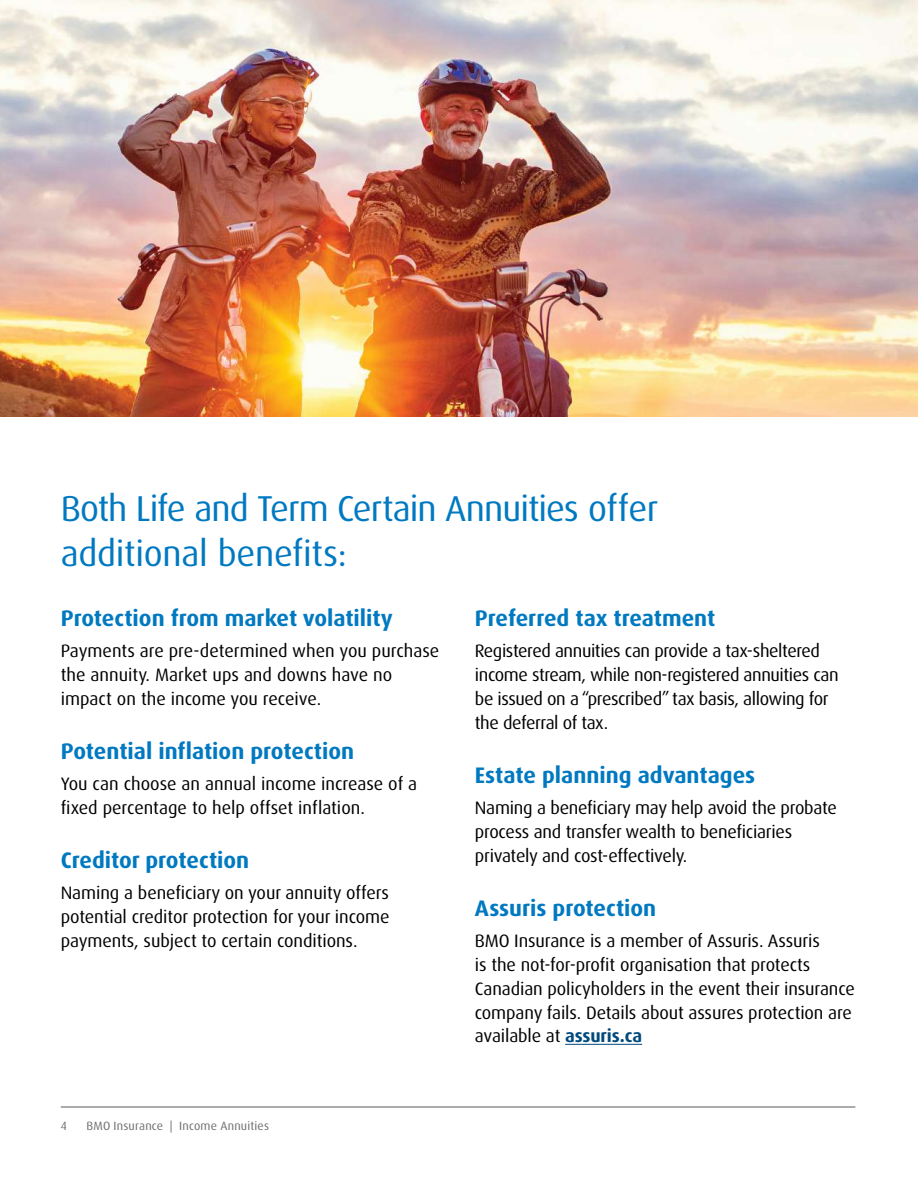
<style>
.page{position:relative;width:918px;height:1188px;background:#fff}
.page>*{position:absolute;margin:0;border:0;box-sizing:border-box;transform-origin:0 0}
.t1{font:36px/45px "Dax Pro";letter-spacing:-.02em;color:#0079c1}
.t2{font:700 22.5px "Dax Pro";color:#0079c1}
.t3{font:18px/24px "Dax Pro";letter-spacing:-.01em;color:#000}
.t4{font:12px "Dax Pro";letter-spacing:.015em;color:#6d6e71}
.s1{font-weight:700;color:#004a7c}
</style>
<div class="page">
<hr style="left:61px;top:1107px;width:794px;height:1px;background:#58595b">
<hr style="left:565px;top:1044px;width:77px;height:1px;background:#004a7c">
<img style="left:0;top:0;width:918px;height:417px">
<h1 class="t1" style="left:61px;top:486px;width:599px">Both Life and Term Certain Annuities offer additional benefits:</h1>
<p class="t2" style="left:61px;top:604px;width:334px">Protection from market volatility</p>
<p class="t3" style="left:61px;top:639px;width:380px">Payments are pre‑determined when you purchase the annuity. Market ups and downs have no impact on the income you receive.</p>
<p class="t2" style="left:61px;top:737px;width:295px">Potential inflation protection</p>
<p class="t3" style="left:61px;top:772px;width:358px">You can choose an annual income increase of a fixed percentage to help offset inflation.</p>
<p class="t2" style="left:61px;top:845px;width:190px">Creditor protection</p>
<p class="t3" style="left:61px;top:880px;width:330px;text-align:justify">Naming a beneficiary on your annuity offers potential creditor protection for your income payments, subject to certain conditions.</p>
<p class="t4" style="left:61px;top:1118px;width:8px">4</p>
<p class="t4" style="left:87px;top:1118px;width:184px">BMO Insurance | Income Annuities</p>
<p class="t2" style="left:475px;top:604px;width:242px">Preferred tax treatment</p>
<p class="t3" style="left:475px;top:639px;width:365px">Registered annuities can provide a tax-sheltered income stream, while non-registered annuities can be issued on a “prescribed” tax basis, allowing for the deferral of tax.</p>
<p class="t2" style="left:475px;top:761px;width:282px">Estate planning advantages</p>
<p class="t3" style="left:475px;top:796px;width:363px">Naming a beneficiary may help avoid the probate process and transfer wealth to beneficiaries privately and cost‑effectively.</p>
<p class="t2" style="left:475px;top:893px;width:183px">Assuris protection</p>
<p class="t3" style="left:475px;top:928px;width:381px">BMO Insurance is a member of Assuris. Assuris<br>is the not‑for‑profit organisation that protects Canadian policyholders in the event their insurance company fails. Details about assures protection are available at <span class="s1">assuris.ca</span></p>
</div>
